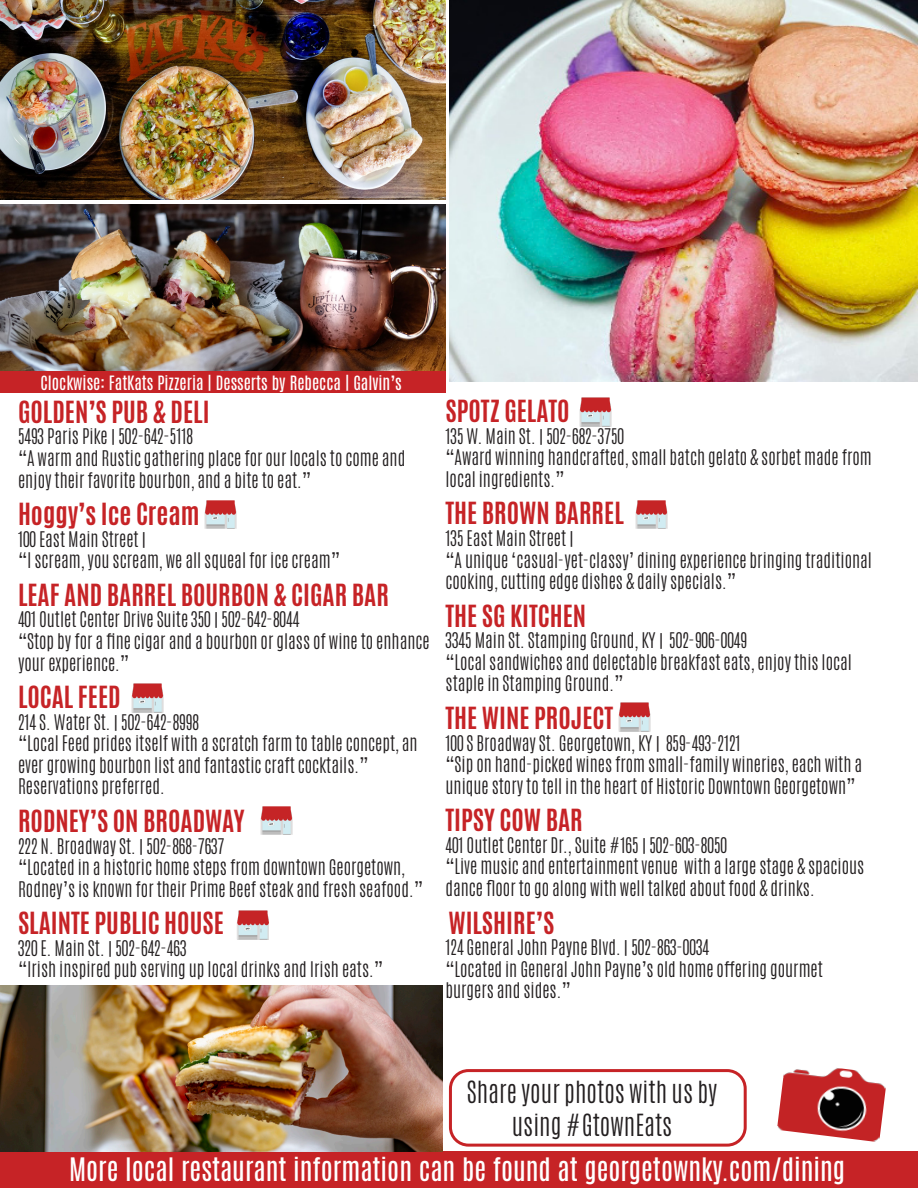
<style>
.page{position:relative;width:918px;height:1188px;background:#fff}
.page>*{position:absolute;margin:0;border:0;box-sizing:border-box;transform-origin:0 0}
.t1{font:27px "Antonio";color:#fff}
.t2{font:700 25.5px "Antonio";color:#c62326}
.t3{font:300 25.5px/33px "Antonio";color:#231f20;text-align:center}
.t4{font:300 18px/21.6px "Antonio";color:#231f20}
.t5{font:16.5px "Antonio";color:#fff}
</style>
<div class="page">
<img style="left:450px;top:0;width:468px;height:382px">
<img style="left:0;top:0;width:446px;height:200px">
<div style="left:0;top:371px;width:446px;height:22px;background:#c62326"></div>
<div style="left:0;top:1151px;width:918px;height:37px;background:#c62326"></div>
<img style="left:204px;top:500px;width:33px;height:29px">
<img style="left:579px;top:397px;width:33px;height:30px">
<img style="left:0;top:205px;width:446px;height:166px">
<img style="left:635px;top:500px;width:33px;height:29px">
<img style="left:131px;top:683px;width:33px;height:30px">
<img style="left:777px;top:1068px;width:109px;height:74px">
<div style="left:449px;top:1069px;width:298px;height:78px;border:3px solid #c62326;border-radius:18px"></div>
<img style="left:618px;top:702px;width:33px;height:30px">
<img style="left:237px;top:910px;width:32px;height:30px">
<img style="left:260px;top:806px;width:33px;height:29px">
<img style="left:0;top:985px;width:442px;height:166px">
<p class="t5" style="left:40px;top:370px;width:363px">Clockwise: FatKats Pizzeria | Desserts by Rebecca | Galvin’s</p>
<p class="t2" style="left:18px;top:393px;width:193px">GOLDEN’S PUB &amp; DELI</p>
<p class="t4" style="left:18px;top:426px;width:177px">5493 Paris Pike | 502-642-5118</p>
<p class="t4" style="left:18px;top:448px;width:389px">“A warm and Rustic gathering place for our locals to come and</p>
<p class="t4" style="left:18px;top:469px;width:295px">enjoy their favorite bourbon, and a bite to eat.”</p>
<p class="t2" style="left:18px;top:495px;width:183px">Hoggy’s Ice Cream</p>
<p class="t4" style="left:18px;top:528px;width:130px">100 East Main Street |</p>
<p class="t4" style="left:18px;top:550px;width:324px">“I scream, you scream, we all squeal for ice cream”</p>
<p class="t2" style="left:18px;top:576px;width:372px">LEAF AND BARREL BOURBON &amp; CIGAR BAR</p>
<p class="t4" style="left:18px;top:609px;width:283px">401 Outlet Center Drive Suite 350 | 502-642-8044</p>
<p class="t4" style="left:18px;top:631px;width:413px">“Stop by for a fine cigar and a bourbon or glass of wine to enhance your experience.”</p>
<p class="t2" style="left:18px;top:678px;width:104px">LOCAL FEED</p>
<p class="t4" style="left:18px;top:711px;width:182px">214 S. Water St. | 502-642-8998</p>
<p class="t4" style="left:18px;top:733px;width:401px">“Local Feed prides itself with a scratch farm to table concept, an ever growing bourbon list and fantastic craft cocktails.”</p>
<p class="t4" style="left:18px;top:776px;width:148px">Reservations preferred.</p>
<p class="t2" style="left:18px;top:802px;width:228px">RODNEY’S ON BROADWAY</p>
<p class="t4" style="left:18px;top:835px;width:208px">222 N. Broadway St. | 502-868-7637</p>
<p class="t4" style="left:18px;top:857px;width:407px">“Located in a historic home steps from downtown Georgetown,<br>Rodney’s is known for their Prime Beef steak and fresh seafood.”</p>
<p class="t2" style="left:18px;top:904px;width:207px">SLAINTE PUBLIC HOUSE</p>
<p class="t4" style="left:18px;top:937px;width:170px">320 E. Main St. | 502-642-463</p>
<p class="t4" style="left:18px;top:959px;width:367px">“Irish inspired pub serving up local drinks and Irish eats.”</p>
<p class="t2" style="left:446px;top:392px;width:126px">SPOTZ GELATO</p>
<p class="t4" style="left:446px;top:425px;width:180px">135 W. Main St. | 502-682-3750</p>
<p class="t4" style="left:446px;top:447px;width:428px">“Award winning handcrafted, small batch gelato &amp; sorbet made from local ingredients.”</p>
<p class="t2" style="left:446px;top:494px;width:180px">THE BROWN BARREL</p>
<p class="t4" style="left:446px;top:528px;width:130px">135 East Main Street |</p>
<p class="t4" style="left:446px;top:549px;width:428px">“A unique ‘casual-yet-classy’ dining experience bringing traditional cooking, cutting edge dishes &amp; daily specials.”</p>
<p class="t2" style="left:446px;top:596px;width:142px">THE SG KITCHEN</p>
<p class="t4" style="left:446px;top:630px;width:303px">3345 Main St. Stamping Ground, KY | 502-906-0049</p>
<p class="t4" style="left:446px;top:651px;width:408px">“Local sandwiches and delectable breakfast eats, enjoy this local staple in Stamping Ground.”</p>
<p class="t2" style="left:446px;top:699px;width:169px">THE WINE PROJECT</p>
<p class="t4" style="left:446px;top:732px;width:297px">100 S Broadway St. Georgetown, KY | 859-493-2121</p>
<p class="t4" style="left:446px;top:754px;width:418px">“Sip on hand-picked wines from small-family wineries, each with a unique story to tell in the heart of Historic Downtown Georgetown”</p>
<p class="t2" style="left:446px;top:801px;width:139px">TIPSY COW BAR</p>
<p class="t4" style="left:446px;top:834px;width:283px">401 Outlet Center Dr., Suite #165 | 502-603-8050</p>
<p class="t4" style="left:446px;top:856px;width:420px">“Live music and entertainment venue with a large stage &amp; spacious dance floor to go along with well talked about food &amp; drinks.</p>
<p class="t2" style="left:448px;top:903px;width:107px">WILSHIRE’S</p>
<p class="t4" style="left:446px;top:937px;width:265px">124 General John Payne Blvd. | 502-863-0034</p>
<p class="t4" style="left:446px;top:958px;width:379px">“Located in General John Payne’s old home offering gourmet</p>
<p class="t4" style="left:446px;top:980px;width:127px">burgers and sides.”</p>
<p class="t3" style="left:467px;top:1076px;width:252px">Share your photos with us by using #GtownEats</p>
<p class="t1" style="left:69px;top:1149px;width:778px">More local restaurant information can be found at georgetownky.com/dining</p>
</div>
